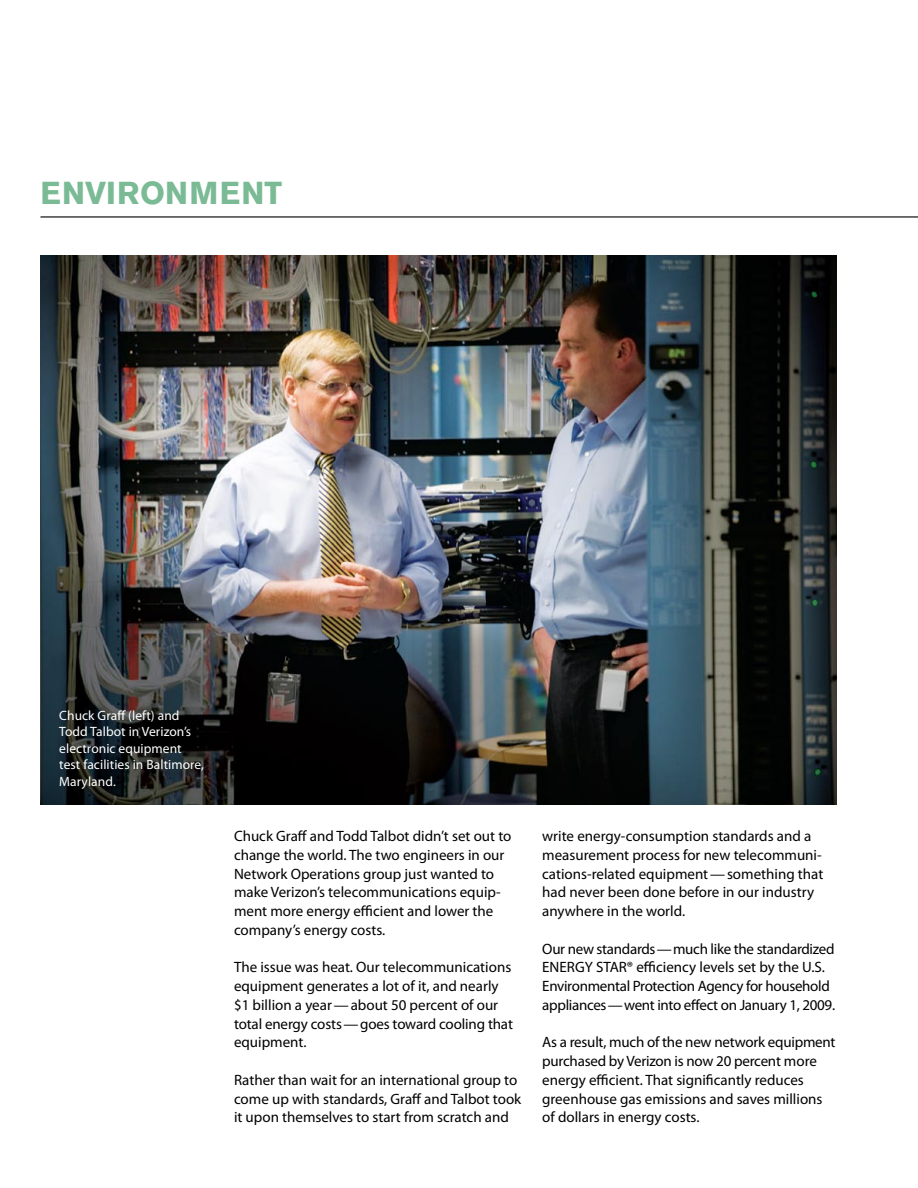
<style>
.page{position:relative;width:918px;height:1188px;background:#fff}
.page>*{position:absolute;margin:0;border:0;box-sizing:border-box;transform-origin:0 0}
._00_Data_Header{font:700 31.5px "Akzidenz Grotesk BE";color:#7aba95}
._02_Main_Text{font:15px/18.8px "Myriad Pro";color:#000}
._02_Main_Text-2{font:15px/18.8px "Myriad Pro";letter-spacing:-.02em;color:#000}
._02_Footer{font:13.5px/16.5px "Myriad Pro";letter-spacing:.005em;color:#fff}
</style>
<div class="page">
<img style="left:40px;top:256px;width:797px;height:548px">
<hr style="left:40px;top:216px;width:878px;height:2px;background:#000">
<p class="_00_Data_Header" style="left:40px;top:174px;width:89px">ENVIRONMENT</p>
<p class="_02_Footer" style="left:59px;top:707px;width:146px">Chuck Graff (left) and<br>Todd Talbot in Verizon’s electronic equipment test facilities in Baltimore,<br>Maryland.</p>
<p class="_02_Main_Text" style="left:234px;top:826px;width:279px">Chuck Graff and Todd Talbot didn’t set out to change the world. The two engineers in our Network Operations group just wanted to make Verizon’s telecommunications equip&shy;ment more energy efficient and lower the company’s energy costs.</p>
<p class="_02_Main_Text" style="left:234px;top:958px;width:280px">The issue was heat. Our telecommunications equipment generates a lot of it, and nearly $1 billion a year—about 50 percent of our total energy costs—goes toward cooling that equipment.</p>
<p class="_02_Main_Text" style="left:234px;top:1070px;width:289px">Rather than wait for an international group to come up with standards, Graff and Talbot took it upon themselves to start from scratch and</p>
<p class="_02_Main_Text" style="left:542px;top:826px;width:283px">write energy-consumption standards and a measurement process for new telecommuni&shy;cations-related equipment—something that had never been done before in our industry anywhere in the world.</p>
<p class="_02_Main_Text-2" style="left:542px;top:939px;width:294px">Our new standards—much like the standardized ENERGY STAR® efficiency levels set by the U.S.<br>Environmental Protection Agency for household appliances—went into effect on January 1, 2009.</p>
<p class="_02_Main_Text" style="left:542px;top:1033px;width:295px">As a result, much of the new network equipment purchased by Verizon is now 20 percent more energy efficient. That significantly reduces greenhouse gas emissions and saves millions of dollars in energy costs.</p>
</div>
